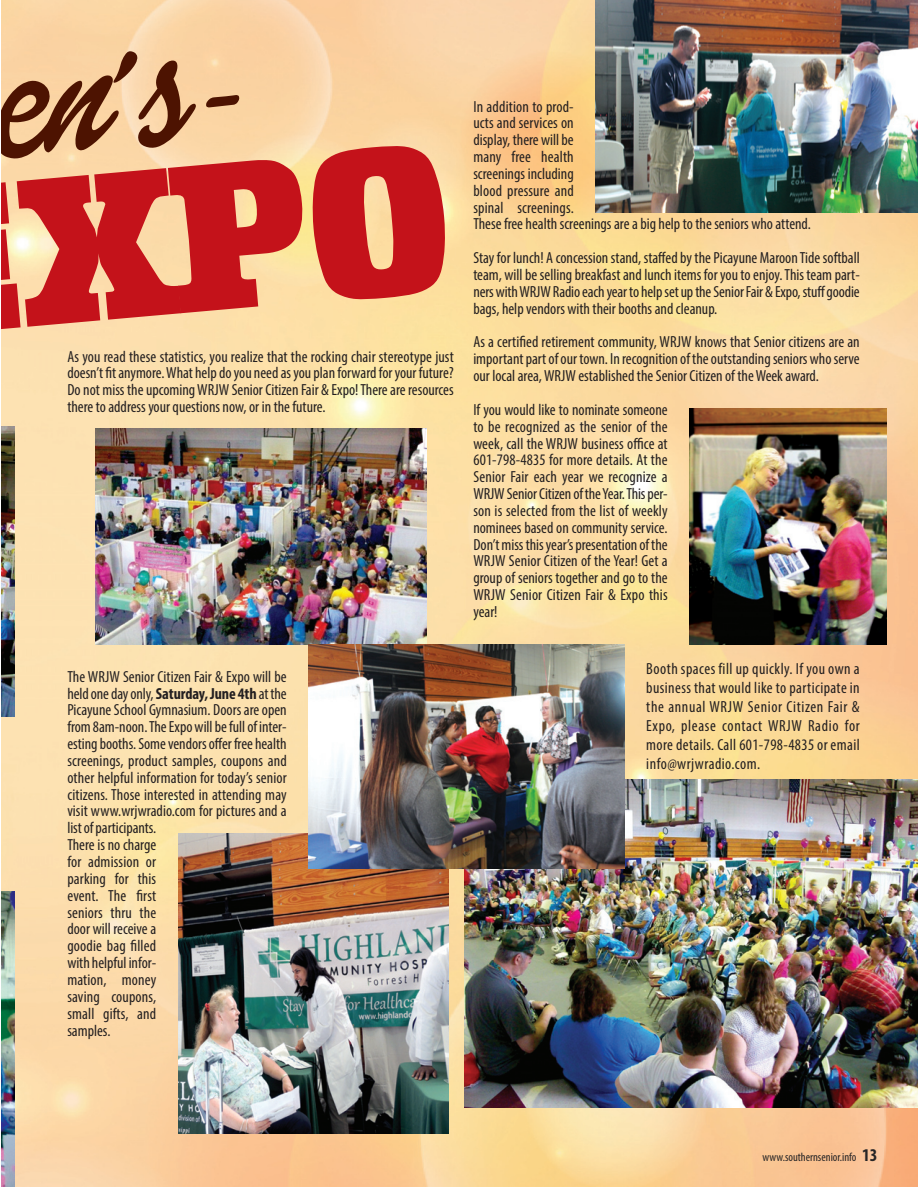
<style>
.page{position:relative;width:918px;height:1188px;background:#fff}
.page>*{position:absolute;margin:0;border:0;box-sizing:border-box;transform-origin:0 0}
.t1{font:178.05px "Dollie Script Personal Use";color:#4d1301}
.t2{font:condensed 16.05px/16.8px "Myriad Pro";color:#231f20;text-align:justify}
.t3{font:condensed 12px "Myriad Pro";color:#272526}
.s1{font-weight:700}
.s2{font-weight:700;font-size:18px}
</style>
<div class="page">
<img style="left:2px;top:0;width:916px;height:1186px">
<img style="left:464px;top:779px;width:454px;height:329px">
<img style="left:2px;top:891px;width:13px;height:295px">
<img style="left:2px;top:427px;width:13px;height:290px">
<img style="left:96px;top:428px;width:331px;height:216px">
<img style="left:690px;top:408px;width:196px;height:236px">
<img style="left:596px;top:0;width:322px;height:213px">
<img style="left:178px;top:833px;width:271px;height:300px">
<img style="left:309px;top:644px;width:315px;height:224px">
<svg style="left:14px;top:142px;width:437px;height:185px;background:#fbdfa8"></svg>
<h1 class="t1" style="left:-12px;top:26px;width:282px;rotate:-5deg">en’s-</h1>
<p class="t2" style="left:67px;top:349px;width:388px">As you read these statistics, you realize that the rocking chair stereotype just doesn’t fit anymore. What help do you need as you plan forward for your future?<br>Do not miss the upcoming WRJW Senior Citizen Fair &amp; Expo! There are resources there to address your questions now, or in the future.</p>
<p class="t2" style="left:67px;top:670px;width:221px;text-align:left">The WRJW Senior Citizen Fair &amp; Expo will be held one day only, <span class="s1">Saturday, June 4th</span> at the<br>Picayune School Gymnasium. Doors are open from 8am-noon. The Expo will be full of inter&shy;esting booths. Some vendors offer free health screenings, product samples, coupons and other helpful information for today’s senior citizens. Those interested in attending may visit www.wrjwradio.com for pictures and a list of participants.<br>There is no charge<br>for admission or<br>parking for this<br>event. The first<br>seniors thru the<br>door will receive a<br>goodie bag filled<br>with helpful infor-<br>mation, money<br>saving coupons,<br>small gifts, and<br>samples.</p>
<p class="t2" style="left:473px;top:99px;width:339px;text-align:left">In addition to prod-<br>ucts and services on<br>display, there will be<br>many free health<br>screenings including<br>blood pressure and<br>spinal screenings.<br>These free health screenings are a big help to the seniors who attend.</p>
<p class="t2" style="left:473px;top:251px;width:388px">Stay for lunch! A concession stand, staffed by the Picayune Maroon Tide softball team, will be selling breakfast and lunch items for you to enjoy. This team part&shy;ners with WRJW Radio each year to help set up the Senior Fair &amp; Expo, stuff goodie bags, help vendors with their booths and cleanup.</p>
<p class="t2" style="left:473px;top:335px;width:388px">As a certified retirement community, WRJW knows that Senior citizens are an important part of our town. In recognition of the outstanding seniors who serve our local area, WRJW established the Senior Citizen of the Week award.</p>
<p class="t2" style="left:473px;top:403px;width:196px">If you would like to nominate someone to be recognized as the senior of the week, call the WRJW business office at 601-798-4835 for more details. At the Senior Fair each year we recognize a WRJW Senior Citizen of the Year. This per&shy;son is selected from the list of weekly nominees based on community service.<br>Don’t miss this year’s presentation of the WRJW Senior Citizen of the Year! Get a group of seniors together and go to the WRJW Senior Citizen Fair &amp; Expo this year!</p>
<p class="t2" style="left:646px;top:661px;width:215px;line-height:19px">Booth spaces fill up quickly. If you own a business that would like to participate in the annual WRJW Senior Citizen Fair &amp; Expo, please contact WRJW Radio for more details. Call 601-798-4835 or email info@wrjwradio.com.</p>
<p class="t3" style="left:762px;top:1153px;width:117px">www.southernsenior.info <span class="s2">13</span></p>
</div>
